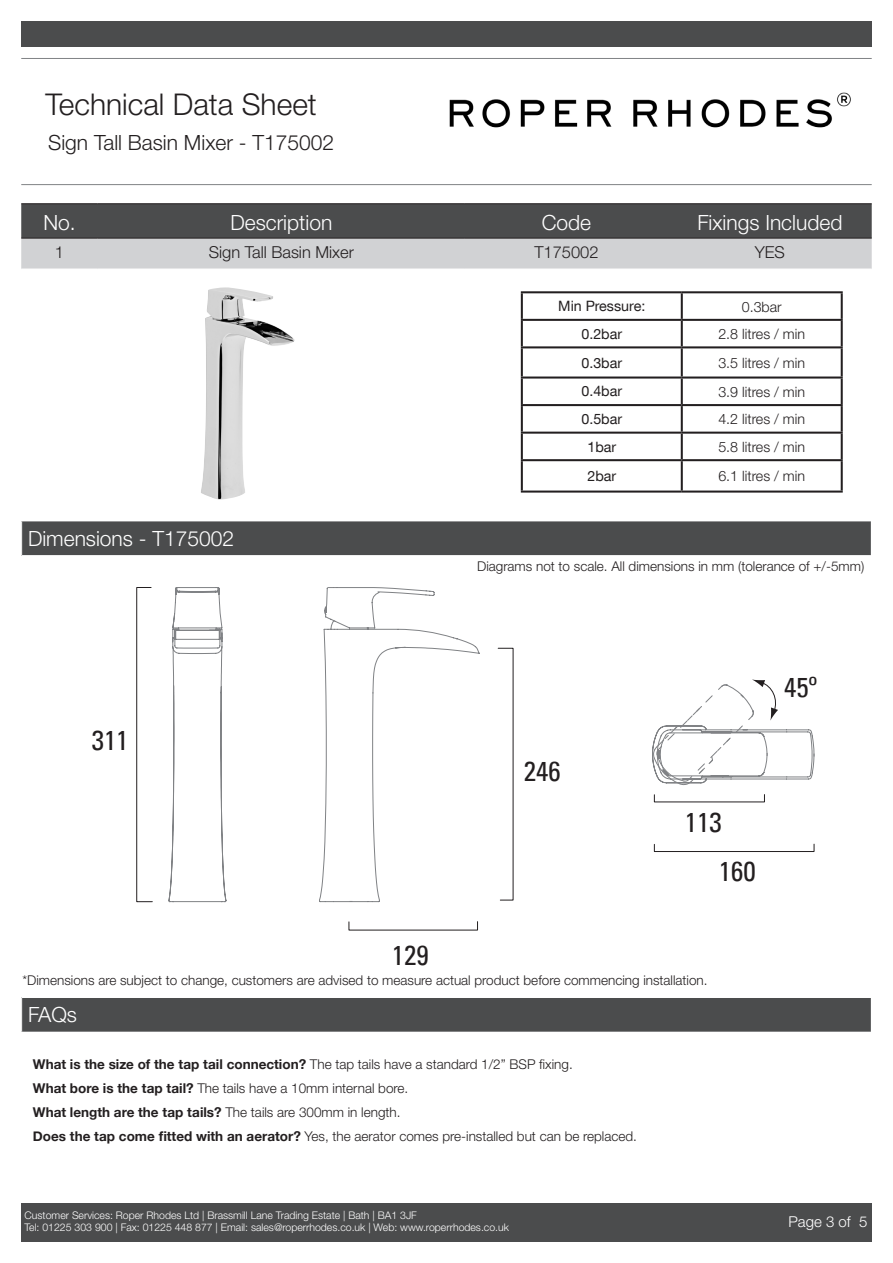
<style>
.page{position:relative;width:893px;height:1263px;background:#fff}
.page>*{position:absolute;margin:0;border:0;box-sizing:border-box;transform-origin:0 0}
.t1{font:300 30px "Helvetica Neue LT Std";color:#231f20}
.t2{font:condensed 27.6px/48.9px "Univers LT";color:#231f20}
.Headings_2{font:300 21px "Helvetica Neue LT Std";color:#fff}
.notes{font:300 21px "Helvetica Neue LT Std";color:#231f20}
.Headings_1{font:300 21px "Helvetica Neue LT Std";color:#fff}
.Body_text{font:300 16.5px "Helvetica Neue LT Std";color:#231f20}
.t3{font:300 15px "Helvetica Neue LT Std";color:#fff}
.notes-2{font:300 14.25px "Helvetica Neue";color:#231f20}
.notes-3{font:14.25px "Helvetica Neue CE";color:#231f20}
.notes-4{font:300 13.5px/24px "Helvetica Neue LT Std";color:#231f20}
.notes-5{font:700 13.5px "Helvetica Neue CE";color:#231f20}
.t4{font:300 10.5px/12.6px "Helvetica Neue LT Std";color:#fff}
.s1{font-family:"Helvetica Neue CE";font-weight:700}
.s2{font-family:"Helvetica Neue LT Std";font-weight:300}
</style>
<div class="page">
<img style="left:449px;top:92px;width:402px;height:36px">
<div style="left:21px;top:1203px;width:851px;height:39px;background:#4b4c4d"></div>
<hr style="left:21px;top:58px;width:851px;height:1px;background:#808285">
<hr style="left:21px;top:184px;width:851px;height:1px;background:#808285">
<div style="left:21px;top:21px;width:851px;height:26px;background:#4b4c4d"></div>
<svg style="left:21px;top:204px;width:851px;height:65px;background:#898a8c"></svg>
<hr style="left:21px;top:203px;width:77px;height:1px;background:#231f20">
<hr style="left:98px;top:203px;width:367px;height:1px;background:#231f20">
<hr style="left:465px;top:203px;width:203px;height:1px;background:#231f20">
<hr style="left:668px;top:203px;width:204px;height:1px;background:#231f20">
<hr style="left:21px;top:238px;width:77px;height:1px;background:#231f20">
<hr style="left:98px;top:238px;width:367px;height:1px;background:#231f20">
<hr style="left:465px;top:238px;width:203px;height:1px;background:#231f20">
<hr style="left:668px;top:238px;width:204px;height:1px;background:#231f20">
<div style="left:22px;top:521px;width:849px;height:35px;background:#4b4c4d"></div>
<hr style="left:21px;top:555px;width:851px;height:1px;background:#fff">
<hr style="left:521px;top:291px;width:161px;height:2px;background:#231f20">
<hr style="left:521px;top:293px;width:2px;height:26px;background:#231f20">
<hr style="left:682px;top:291px;width:161px;height:2px;background:#231f20">
<hr style="left:681px;top:293px;width:2px;height:26px;background:#231f20">
<hr style="left:841px;top:293px;width:2px;height:26px;background:#231f20">
<hr style="left:521px;top:319px;width:161px;height:2px;background:#231f20">
<hr style="left:521px;top:321px;width:2px;height:25px;background:#231f20">
<hr style="left:682px;top:319px;width:161px;height:2px;background:#231f20">
<hr style="left:681px;top:321px;width:2px;height:25px;background:#231f20">
<hr style="left:841px;top:321px;width:2px;height:25px;background:#231f20">
<hr style="left:521px;top:346px;width:161px;height:2px;background:#231f20">
<hr style="left:521px;top:348px;width:2px;height:28px;background:#231f20">
<hr style="left:682px;top:346px;width:161px;height:2px;background:#231f20">
<hr style="left:681px;top:348px;width:2px;height:28px;background:#231f20">
<hr style="left:841px;top:348px;width:2px;height:28px;background:#231f20">
<hr style="left:521px;top:376px;width:161px;height:3px;background:#231f20">
<hr style="left:521px;top:379px;width:2px;height:25px;background:#231f20">
<hr style="left:682px;top:376px;width:161px;height:3px;background:#231f20">
<hr style="left:681px;top:379px;width:2px;height:25px;background:#231f20">
<hr style="left:841px;top:379px;width:2px;height:25px;background:#231f20">
<hr style="left:521px;top:404px;width:161px;height:2px;background:#231f20">
<hr style="left:521px;top:406px;width:2px;height:26px;background:#231f20">
<hr style="left:682px;top:404px;width:161px;height:2px;background:#231f20">
<hr style="left:681px;top:406px;width:2px;height:26px;background:#231f20">
<hr style="left:841px;top:406px;width:2px;height:26px;background:#231f20">
<hr style="left:521px;top:432px;width:161px;height:2px;background:#231f20">
<hr style="left:521px;top:434px;width:2px;height:25px;background:#231f20">
<hr style="left:682px;top:432px;width:161px;height:2px;background:#231f20">
<hr style="left:681px;top:434px;width:2px;height:25px;background:#231f20">
<hr style="left:841px;top:434px;width:2px;height:25px;background:#231f20">
<hr style="left:521px;top:459px;width:161px;height:2px;background:#231f20">
<hr style="left:521px;top:461px;width:2px;height:29px;background:#231f20">
<hr style="left:682px;top:459px;width:161px;height:2px;background:#231f20">
<hr style="left:681px;top:461px;width:2px;height:29px;background:#231f20">
<hr style="left:841px;top:461px;width:2px;height:29px;background:#231f20">
<hr style="left:521px;top:490px;width:161px;height:3px;background:#231f20">
<hr style="left:682px;top:490px;width:161px;height:3px;background:#231f20">
<div style="left:22px;top:997px;width:849px;height:35px;background:#4b4c4d"></div>
<hr style="left:21px;top:997px;width:851px;height:1px;background:#fff">
<img style="left:201px;top:287px;width:94px;height:213px">
<svg style="left:136px;top:587px;width:679px;height:315px"></svg>
<svg style="left:168px;top:587px;width:59px;height:315px"></svg>
<svg style="left:319px;top:587px;width:161px;height:315px"></svg>
<svg style="left:652px;top:679px;width:163px;height:106px"></svg>
<h1 class="t1" style="left:46px;top:86px;width:273px">Technical Data Sheet</h1>
<p class="notes" style="left:48px;top:130px;width:287px">Sign Tall Basin Mixer - T175002</p>
<p class="Headings_2" style="left:43px;top:209px;width:34px">No.</p>
<p class="Headings_2" style="left:230px;top:209px;width:103px">Description</p>
<p class="Headings_2" style="left:542px;top:209px;width:51px">Code</p>
<p class="Headings_2" style="left:697px;top:209px;width:147px">Fixings Included</p>
<p class="Body_text" style="left:55px;top:242px;width:11px">1</p>
<p class="Body_text" style="left:209px;top:242px;width:147px">Sign Tall Basin Mixer</p>
<p class="Body_text" style="left:534px;top:242px;width:66px">T175002</p>
<p class="Body_text" style="left:755px;top:242px;width:32px">YES</p>
<p class="Headings_1" style="left:28px;top:525px;width:208px">Dimensions - T175002</p>
<h2 class="t2" style="left:92px;top:715px;width:38px">311</h2>
<h2 class="t2" style="left:392px;top:931px;width:38px">129</h2>
<p class="notes-3" style="left:558px;top:298px;width:89px">Min Pressure:</p>
<p class="notes-2" style="left:742px;top:298px;width:41px">0.3bar</p>
<p class="notes-3" style="left:581px;top:325px;width:42px">0.2bar</p>
<p class="notes-2" style="left:718px;top:325px;width:88px">2.8 litres / min</p>
<p class="notes-3" style="left:581px;top:354px;width:42px">0.3bar</p>
<p class="notes-2" style="left:718px;top:354px;width:88px">3.5 litres / min</p>
<p class="notes-3" style="left:581px;top:383px;width:42px">0.4bar</p>
<p class="notes-2" style="left:718px;top:383px;width:88px">3.9 litres / min</p>
<p class="notes-3" style="left:581px;top:410px;width:42px">0.5bar</p>
<p class="notes-2" style="left:718px;top:411px;width:88px">4.2 litres / min</p>
<p class="notes-3" style="left:587px;top:438px;width:30px">1bar</p>
<p class="notes-2" style="left:718px;top:438px;width:88px">5.8 litres / min</p>
<p class="notes-3" style="left:587px;top:467px;width:30px">2bar</p>
<p class="notes-2" style="left:718px;top:468px;width:88px">6.1 litres / min</p>
<p class="notes-4" style="left:477px;top:553px;width:389px">Diagrams not to scale. All dimensions in mm (tolerance of +/-5mm)</p>
<h2 class="t2" style="left:524px;top:746px;width:38px">246</h2>
<h2 class="t2" style="left:784px;top:662px;width:34px">45º</h2>
<h2 class="t2" style="left:719px;top:797px;width:38px;text-indent:-34px">113<br>160</h2>
<p class="notes-4" style="left:22px;top:968px;width:687px">*Dimensions are subject to change, customers are advised to measure actual product before commencing installation.</p>
<p class="Headings_1" style="left:28px;top:1002px;width:51px">FAQs</p>
<p class="notes-4" style="left:33px;top:1052px;width:541px"><span class="s1">What is the size of the tap tail connection?</span> The tap tails have a standard 1/2” BSP fixing.<br><span class="s1">What bore is the tap tail?</span> The tails have a 10mm internal bore.</p>
<p class="notes-5" style="left:33px;top:1104px;width:369px">What length are the tap tails? <span class="s2">The tails are 300mm in length.</span></p>
<p class="notes-4" style="left:33px;top:1124px;width:605px"><span class="s1">Does the tap come fitted with an aerator?</span> Yes, the aerator comes pre-installed but can be replaced.</p>
<p class="t4" style="left:25px;top:1208px;width:486px">Customer Services: Roper Rhodes Ltd | Brassmill Lane Trading Estate | Bath | BA1 3JF<br>Tel: 01225 303 900 | Fax: 01225 448 877 | Email: sales@roperrhodes.co.uk | Web: www.roperrhodes.co.uk</p>
<p class="t3" style="left:788px;top:1212px;width:80px">Page 3 of 5</p>
</div>
